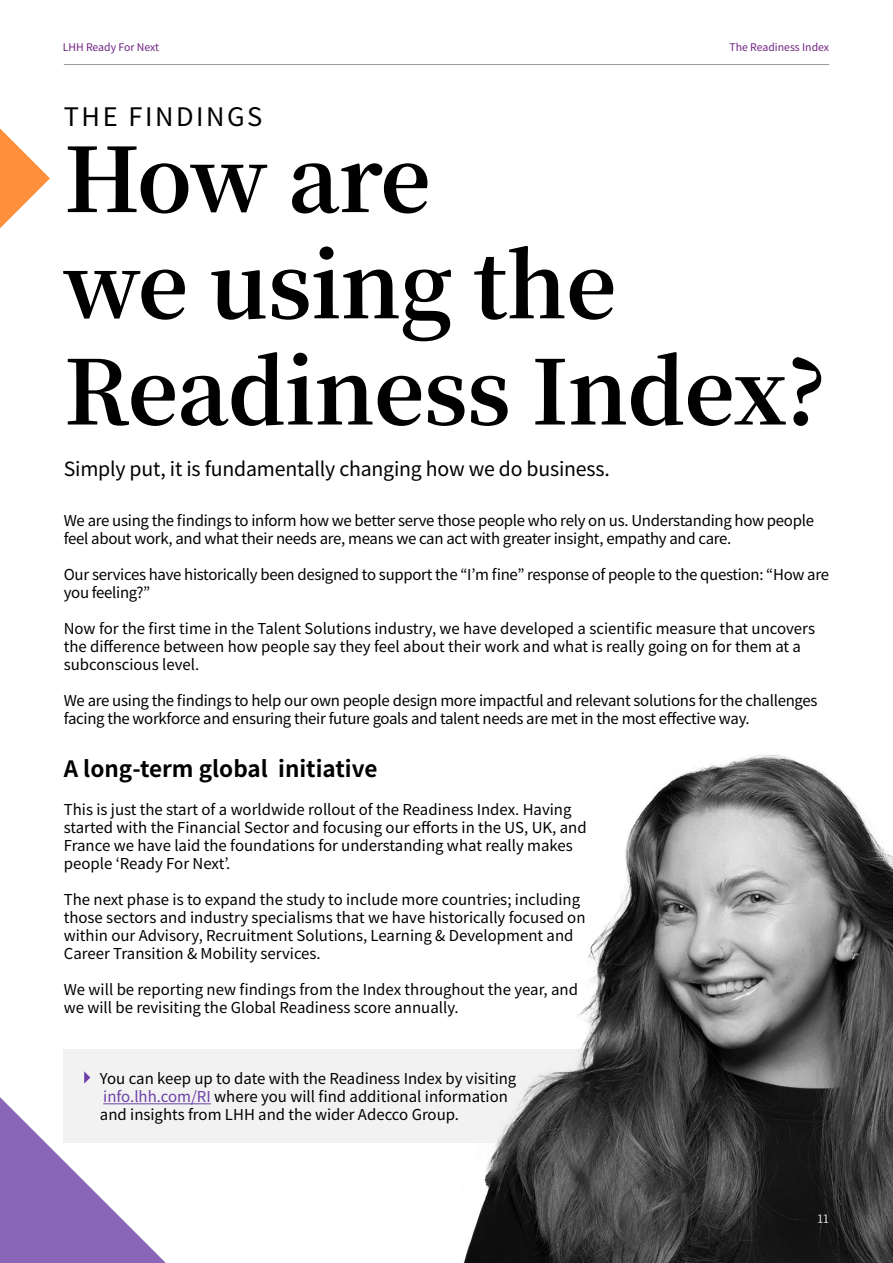
<style>
.page{position:relative;width:893px;height:1263px;background:#fff}
.page>*{position:absolute;margin:0;border:0;box-sizing:border-box;transform-origin:0 0}
.t1{font:700 88.5px/106.2px "Noto Serif JP";letter-spacing:-.01em;color:#000}
.t2{font:25.5px "Noto Sans JP";letter-spacing:.1em;color:#000}
.t3{font:700 22.5px "Noto Sans JP";color:#000}
.t4{font:19.5px "Noto Sans JP";letter-spacing:-.01em;color:#000}
.t5{font:15px/18px "Noto Sans JP";color:#000}
.t6{font:15px/18px "Noto Sans JP";letter-spacing:-.02em;color:#000}
.t7{font:12px "Noto Serif JP";color:#fff}
.t8{font:10.5px "Noto Sans JP";color:#6e2280}
.s1{color:#6d40a8}
</style>
<div class="page">
<svg style="left:0;top:1097px;width:166px;height:166px"></svg>
<div style="left:64px;top:1049px;width:530px;height:94px;background:#f2f2f2"></div>
<img style="left:463px;top:754px;width:430px;height:509px">
<hr style="left:64px;top:64px;width:765px;height:1px;background:#9c9b9b">
<hr style="left:103px;top:1103px;width:108px;height:1px;background:#6d40a8">
<svg style="left:84px;top:1071px;width:6px;height:13px"></svg>
<svg style="left:0;top:128px;width:50px;height:100px"></svg>
<p class="t8" style="left:63px;top:41px;width:98px">LHH Ready For Next</p>
<p class="t8" style="left:729px;top:41px;width:101px">The Readiness Index</p>
<h2 class="t2" style="left:64px;top:102px;width:200px">THE FINDINGS</h2>
<h1 class="t1" style="left:64px;top:128px;width:765px">How are<br>we using the<br>Readiness Index?</h1>
<h3 class="t4" style="left:64px;top:458px;width:547px">Simply put, it is fundamentally changing how we do business.</h3>
<p class="t6" style="left:64px;top:512px;width:752px">We are using the findings to inform how we better serve those people who rely on us. Understanding how people feel about work, and what their needs are, means we can act with greater insight, empathy and care.</p>
<p class="t6" style="left:64px;top:566px;width:767px">Our services have historically been designed to support the “I’m fine” response of people to the question: “How are you feeling?”</p>
<p class="t5" style="left:64px;top:620px;width:753px">Now for the first time in the Talent Solutions industry, we have developed a scientific measure that uncovers the difference between how people say they feel about their work and what is really going on for them at a subconscious level.</p>
<p class="t6" style="left:64px;top:692px;width:755px">We are using the findings to help our own people design more impactful and relevant solutions for the challenges facing the workforce and ensuring their future goals and talent needs are met in the most effective way.</p>
<h3 class="t3" style="left:64px;top:756px;width:315px">A long-term global initiative</h3>
<p class="t5" style="left:64px;top:801px;width:524px">This is just the start of a worldwide rollout of the Readiness Index. Having started with the Financial Sector and focusing our efforts in the US, UK, and France we have laid the foundations for understanding what really makes people ‘Ready For Next’.</p>
<p class="t5" style="left:64px;top:891px;width:523px">The next phase is to expand the study to include more countries; including those sectors and industry specialisms that we have historically focused on within our Advisory, Recruitment Solutions, Learning &amp; Development and Career Transition &amp; Mobility services.</p>
<p class="t5" style="left:64px;top:981px;width:516px">We will be reporting new findings from the Index throughout the year, and we will be revisiting the Global Readiness score annually.</p>
<p class="t5" style="left:100px;top:1069px;width:418px">You can keep up to date with the Readiness Index by visiting <span class="s1">info.lhh.com/RI</span> where you will find additional information and insights from LHH and the wider Adecco Group.</p>
<p class="t7" style="left:817px;top:1212px;width:13px">11</p>
</div>
